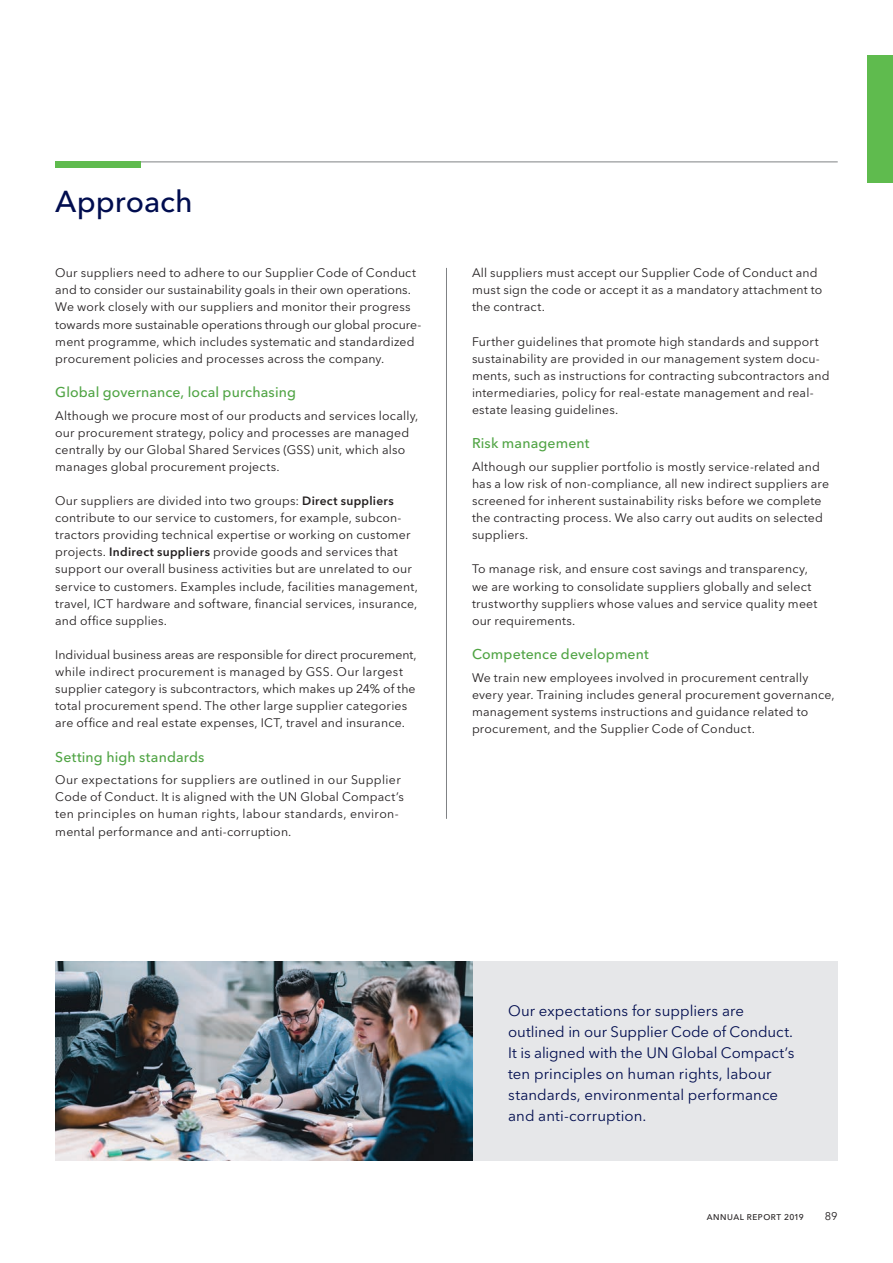
<style>
.page{position:relative;width:893px;height:1263px;background:#fff}
.page>*{position:absolute;margin:0;border:0;box-sizing:border-box;transform-origin:0 0}
.t1{font:500 30px "Avenir Next LT Pro";color:#010d4f}
.t2{font:15px/21px "Avenir Next LT Pro";letter-spacing:.005em;color:#010d4f}
.t3{font:500 14.1px "Avenir Next LT Pro";letter-spacing:.01em;color:#50a444}
.t4{font:12.3px/17.1px "Avenir Next LT Pro";letter-spacing:.015em;color:#231f20}
.t5{font:11.1px "Avenir Next LT Pro";color:#231f20}
.t6{font:500 8.25px "Avenir Next LT Pro";letter-spacing:.07em;color:#231f20}
.s1{font-weight:600;font-size:12px}
.s2{font-size:8.4px}
</style>
<div class="page">
<div style="left:867px;top:55px;width:26px;height:128px;background:#5fbb4e"></div>
<div style="left:472px;top:961px;width:366px;height:200px;background:#e6e7e9"></div>
<img style="left:55px;top:961px;width:417px;height:200px">
<hr style="left:446px;top:268px;width:1px;height:551px;background:#808285">
<hr style="left:55px;top:162px;width:783px;height:1px;background:#808285">
<div style="left:55px;top:162px;width:85px;height:6px;background:#5fbb4e"></div>
<h1 class="t1" style="left:55px;top:183px;width:139px">Approach</h1>
<p class="t4" style="left:55px;top:264px;width:368px">Our suppliers need to adhere to our Supplier Code of Conduct and to consider our sustainability goals in their own operations.<br>We work closely with our suppliers and monitor their progress towards more sustainable operations through our global procure&shy;ment programme, which includes systematic and standardized procurement policies and processes across the company.</p>
<p class="t3" style="left:55px;top:383px;width:242px">Global governance, local purchasing</p>
<p class="t4" style="left:55px;top:407px;width:365px">Although we procure most of our products and services locally, our procurement strategy, policy and processes are managed centrally by our Global Shared Services (GSS) unit, which also manages global procurement projects.</p>
<p class="t4" style="left:55px;top:492px;width:364px">Our suppliers are divided into two groups: <span class="s1">Direct suppliers </span>contribute to our service to customers, for example, subcon&shy;tractors providing technical expertise or working on customer projects. <span class="s1">Indirect suppliers</span> provide goods and services that support our overall business activities but are unrelated to our service to customers. Examples include, facilities management, travel, ICT hardware and software, financial services, insurance, and office supplies.</p>
<p class="t4" style="left:55px;top:646px;width:363px">Individual business areas are responsible for direct procurement, while indirect procurement is managed by GSS. Our largest supplier category is subcontractors, which makes up 24% of the total procurement spend. The other large supplier categories are office and real estate expenses, ICT, travel and insurance.</p>
<p class="t3" style="left:55px;top:748px;width:151px">Setting high standards</p>
<p class="t4" style="left:55px;top:771px;width:350px">Our expectations for suppliers are outlined in our Supplier Code of Conduct. It is aligned with the UN Global Compact’s ten principles on human rights, labour standards, environ&shy;mental performance and anti-corruption.</p>
<p class="t4" style="left:472px;top:264px;width:352px">All suppliers must accept our Supplier Code of Conduct and must sign the code or accept it as a mandatory attachment to the contract.</p>
<p class="t4" style="left:472px;top:333px;width:359px">Further guidelines that promote high standards and support sustainability are provided in our management system docu&shy;ments, such as instructions for contracting subcontractors and intermediaries, policy for real-estate management and real&shy;estate leasing guidelines.</p>
<p class="t3" style="left:472px;top:435px;width:119px">Risk management</p>
<p class="t4" style="left:472px;top:458px;width:359px">Although our supplier portfolio is mostly service-related and has a low risk of non-compliance, all new indirect suppliers are screened for inherent sustainability risks before we complete the contracting process. We also carry out audits on selected suppliers.</p>
<p class="t4" style="left:472px;top:561px;width:347px">To manage risk, and ensure cost savings and transparency, we are working to consolidate suppliers globally and select trustworthy suppliers whose values and service quality meet our requirements.</p>
<p class="t3" style="left:472px;top:645px;width:178px">Competence development</p>
<p class="t4" style="left:472px;top:669px;width:364px">We train new employees involved in procurement centrally every year. Training includes general procurement governance, management systems instructions and guidance related to procurement, and the Supplier Code of Conduct.</p>
<p class="t2" style="left:508px;top:1000px;width:288px">Our expectations for suppliers are outlined in our Supplier Code of Conduct.<br>It is aligned with the UN Global Compact’s ten principles on human rights, labour standards, environmental performance and anti-corruption.</p>
<p class="t6" style="left:707px;top:1212px;width:98px">ANNUAL REPORT <span class="s2">2019</span></p>
<p class="t5" style="left:825px;top:1210px;width:14px">89</p>
</div>
